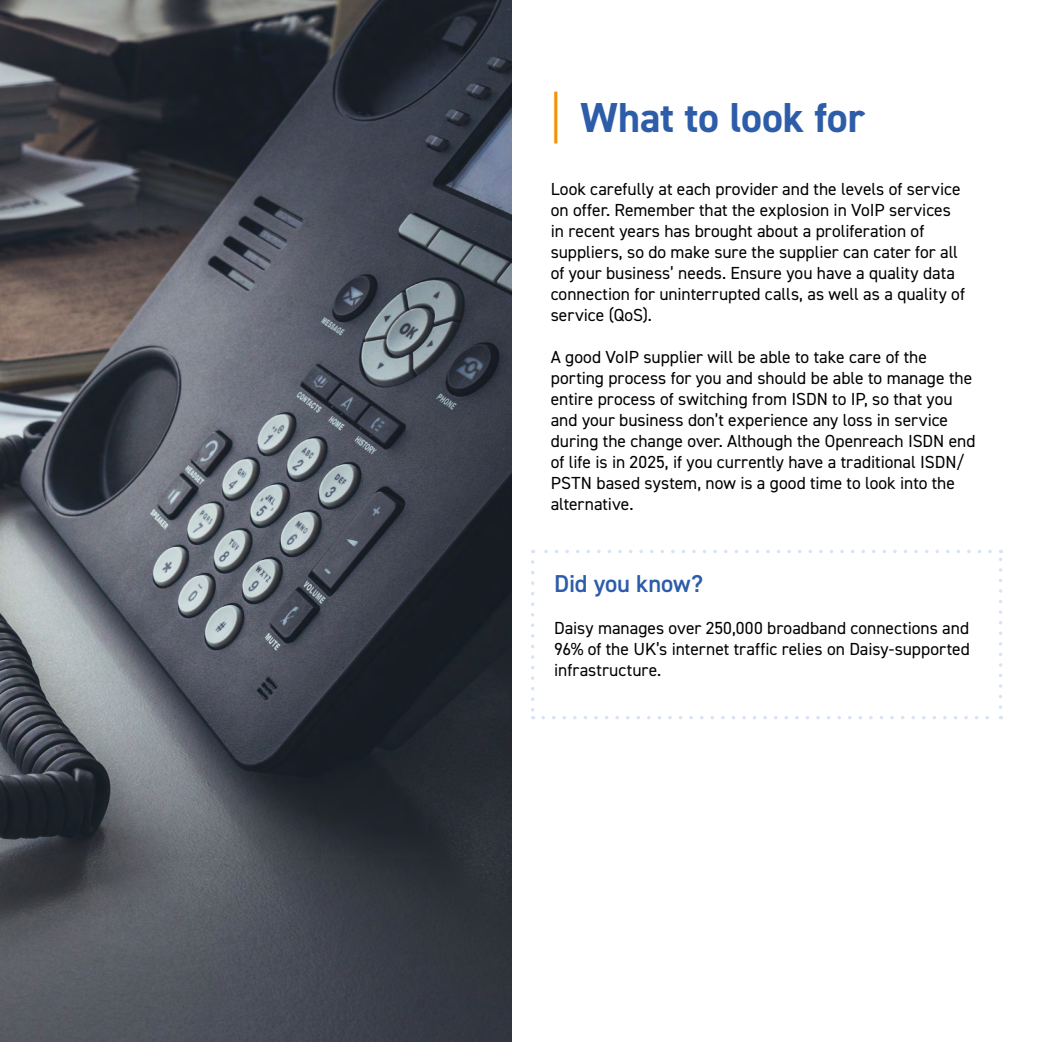
<style>
.page{position:relative;width:1042px;height:1042px;background:#fff}
.page>*{position:absolute;margin:0;border:0;box-sizing:border-box;transform-origin:0 0}
.t1{font:700 42px "DIN2014";letter-spacing:-.005em;color:#2d5da9}
.t2{font:600 24.5px "DIN2014";letter-spacing:-.005em;color:#2d5da9}
.t3{font:17.5px/21px "DIN2014";color:#000}
.s1{font-weight:400;font-size:55.82px;color:#f39204}
</style>
<div class="page">
<img style="left:0;top:0;width:511px;height:1042px">
<svg style="left:531px;top:562px;width:3px;height:157px"></svg>
<svg style="left:543px;top:716px;width:458px;height:3px"></svg>
<svg style="left:999px;top:550px;width:3px;height:157px"></svg>
<svg style="left:533px;top:550px;width:457px;height:3px"></svg>
<h1 class="t1" style="left:551px;top:90px;width:316px"><span class="s1">|</span> What to look for</h1>
<p class="t3" style="left:551px;top:178px;width:416px">Look carefully at each provider and the levels of service on offer. Remember that the explosion in VoIP services in recent years has brought about a proliferation of suppliers, so do make sure the supplier can cater for all of your business’ needs. Ensure you have a quality data connection for uninterrupted calls, as well as a quality of service (QoS).</p>
<p class="t3" style="left:551px;top:346px;width:426px">A good VoIP supplier will be able to take care of the porting process for you and should be able to manage the entire process of switching from ISDN to IP, so that you and your business don’t experience any loss in service during the change over. Although the Openreach ISDN end of life is in 2025, if you currently have a traditional ISDN/ PSTN based system, now is a good time to look into the alternative.</p>
<h2 class="t2" style="left:554px;top:567px;width:150px">Did you know?</h2>
<p class="t3" style="left:554px;top:617px;width:417px;text-align:justify">Daisy manages over 250,000 broadband connections and 96% of the UK’s internet traffic relies on Daisy-supported infrastructure.</p>
</div>
